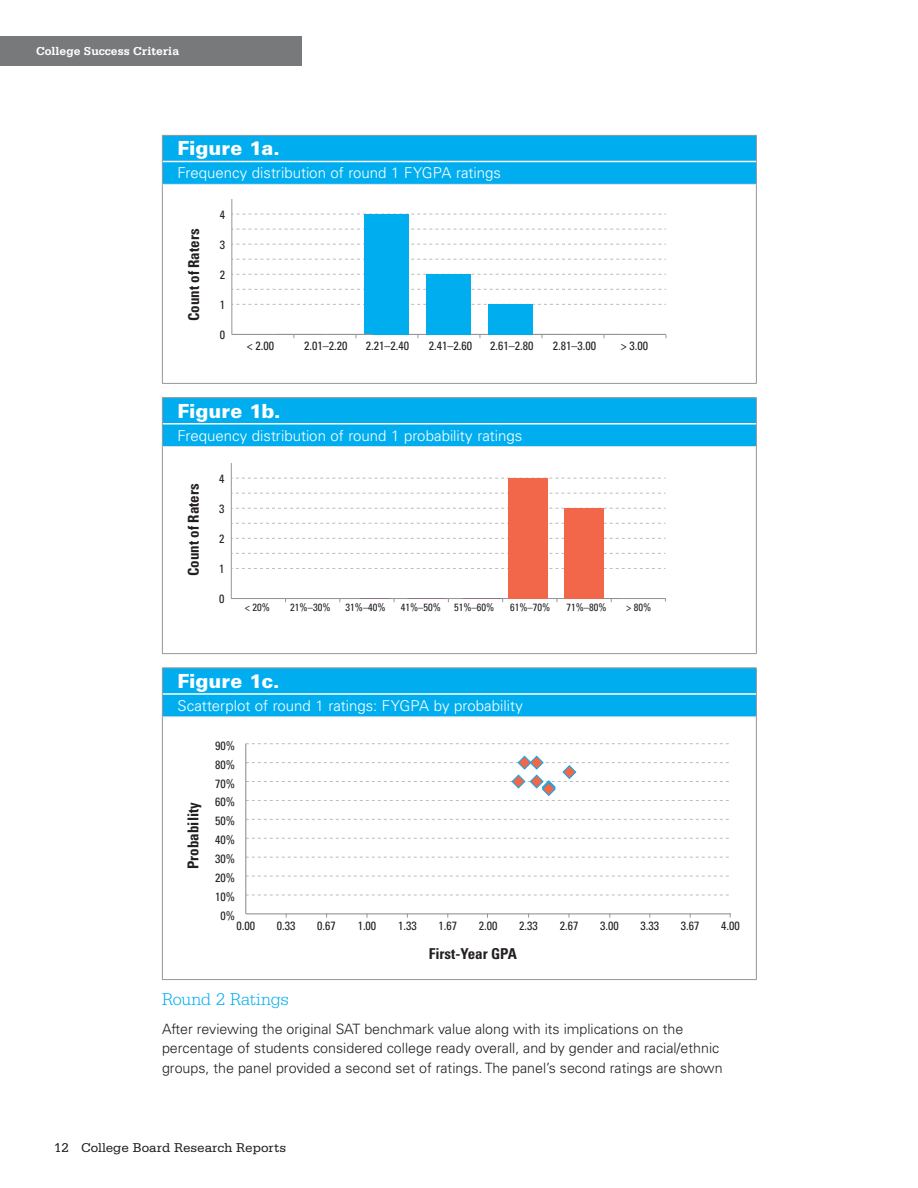
<style>
.page{position:relative;width:918px;height:1188px;background:#fff}
.page>*{position:absolute;margin:0;border:0;box-sizing:border-box;transform-origin:0 0}
.t1{font:900 19.5px "Univers LT Std";letter-spacing:-.005em;color:#fff}
.t2{font:300 18px "Serifa Std";letter-spacing:-.01em;color:#00aeef}
.t3{font:300 15px "Univers LT Std";color:#fff}
.t4{font:700 condensed 15px "Univers LT Std";color:#231f20}
.t5{font:300 14.25px/19.5px "Univers LT Std";color:#231f20}
.t6{font:13.5px "Serifa Std";color:#231f20}
.t7{font:700 12.15px "Serifa Std";color:#fff}
.t8{font:condensed 12px "Univers LT Std";color:#231f20}
.t9{font:condensed 10.5px "Univers LT Std";color:#231f20}
</style>
<div class="page">
<div style="left:0;top:36px;width:302px;height:30px;background:#77797b"></div>
<hr style="left:162px;top:184px;width:1px;height:199px;background:#949698">
<hr style="left:756px;top:184px;width:1px;height:199px;background:#949698">
<hr style="left:162px;top:383px;width:595px;height:1px;background:#949698">
<svg style="left:162px;top:135px;width:595px;height:49px;background:#0cb0ed"></svg>
<hr style="left:163px;top:184px;width:593px;height:1px;background:#e7e8e8">
<hr style="left:231px;top:199px;width:1px;height:135px;background:#949698">
<hr style="left:232px;top:334px;width:434px;height:1px;background:#949698">
<svg style="left:232px;top:304px;width:434px;height:1px"></svg>
<svg style="left:232px;top:289px;width:434px;height:1px"></svg>
<svg style="left:232px;top:274px;width:434px;height:1px"></svg>
<svg style="left:232px;top:259px;width:434px;height:1px"></svg>
<svg style="left:232px;top:244px;width:434px;height:1px"></svg>
<svg style="left:232px;top:229px;width:434px;height:1px"></svg>
<svg style="left:232px;top:214px;width:434px;height:1px"></svg>
<div style="left:488px;top:304px;width:44px;height:30px;background:#00aeef"></div>
<div style="left:427px;top:274px;width:44px;height:60px;background:#00aeef"></div>
<div style="left:364px;top:214px;width:45px;height:120px;background:#00aeef"></div>
<hr style="left:162px;top:397px;width:595px;height:1px;background:#949698">
<svg style="left:162px;top:398px;width:595px;height:49px;background:#0ab0ee"></svg>
<hr style="left:162px;top:447px;width:1px;height:206px;background:#949698">
<hr style="left:756px;top:447px;width:1px;height:206px;background:#949698">
<hr style="left:162px;top:653px;width:595px;height:1px;background:#949698">
<hr style="left:163px;top:446px;width:593px;height:1px;background:#e7e8e8">
<hr style="left:231px;top:463px;width:1px;height:136px;background:#949698">
<hr style="left:231px;top:598px;width:434px;height:1px;background:#949698">
<svg style="left:231px;top:568px;width:434px;height:1px"></svg>
<svg style="left:231px;top:553px;width:434px;height:1px"></svg>
<svg style="left:231px;top:538px;width:434px;height:1px"></svg>
<svg style="left:231px;top:523px;width:434px;height:1px"></svg>
<svg style="left:231px;top:508px;width:434px;height:1px"></svg>
<svg style="left:231px;top:493px;width:434px;height:1px"></svg>
<svg style="left:231px;top:478px;width:434px;height:1px"></svg>
<div style="left:565px;top:508px;width:39px;height:91px;background:#f26649"></div>
<div style="left:509px;top:478px;width:39px;height:121px;background:#f26649"></div>
<div style="left:162px;top:668px;width:595px;height:49px;background:#00aeef"></div>
<hr style="left:162px;top:717px;width:1px;height:262px;background:#949698">
<hr style="left:756px;top:717px;width:1px;height:262px;background:#949698">
<hr style="left:162px;top:979px;width:595px;height:1px;background:#949698">
<hr style="left:163px;top:693px;width:593px;height:2px;background:#fff">
<hr style="left:163px;top:716px;width:593px;height:1px;background:#e7e8e8">
<hr style="left:245px;top:744px;width:1px;height:170px;background:#949698">
<hr style="left:246px;top:913px;width:485px;height:1px;background:#949698">
<svg style="left:246px;top:895px;width:483px;height:1px"></svg>
<svg style="left:246px;top:876px;width:483px;height:1px"></svg>
<svg style="left:246px;top:857px;width:483px;height:1px"></svg>
<svg style="left:246px;top:838px;width:483px;height:1px"></svg>
<svg style="left:246px;top:819px;width:483px;height:1px"></svg>
<svg style="left:246px;top:743px;width:483px;height:1px"></svg>
<svg style="left:246px;top:755px;width:483px;height:46px"></svg>
<p class="t7" style="left:36px;top:44px;width:145px">College Success Criteria</p>
<h1 class="t1" style="left:177px;top:136px;width:104px">Figure 1a.</h1>
<p class="t3" style="left:177px;top:164px;width:325px">Frequency distribution of round 1 FYGPA ratings</p>
<p class="t4" style="left:185px;top:321px;width:94px;rotate:-90deg">Count of Raters</p>
<p class="t8" style="left:220px;top:207px;width:7px">4</p>
<p class="t8" style="left:220px;top:237px;width:7px">3</p>
<p class="t8" style="left:220px;top:267px;width:7px">2</p>
<p class="t8" style="left:220px;top:297px;width:7px">1</p>
<p class="t8" style="left:220px;top:327px;width:7px">0</p>
<p class="t8" style="left:247px;top:338px;width:29px">&lt; 2.00</p>
<p class="t8" style="left:304px;top:338px;width:45px">2.01–2.20</p>
<p class="t8" style="left:366px;top:338px;width:45px">2.21–2.40</p>
<p class="t8" style="left:429px;top:338px;width:45px">2.41–2.60</p>
<p class="t8" style="left:490px;top:338px;width:45px">2.61–2.80</p>
<p class="t8" style="left:553px;top:338px;width:45px">2.81–3.00</p>
<p class="t8" style="left:621px;top:338px;width:29px">&gt; 3.00</p>
<h1 class="t1" style="left:177px;top:399px;width:105px">Figure 1b.</h1>
<p class="t3" style="left:177px;top:426px;width:346px">Frequency distribution of round 1 probability ratings</p>
<p class="t4" style="left:184px;top:576px;width:94px;rotate:-90deg">Count of Raters</p>
<p class="t8" style="left:219px;top:471px;width:7px">4</p>
<p class="t8" style="left:219px;top:501px;width:7px">3</p>
<p class="t8" style="left:219px;top:531px;width:7px">2</p>
<p class="t8" style="left:219px;top:561px;width:7px">1</p>
<p class="t8" style="left:219px;top:591px;width:7px">0</p>
<p class="t9" style="left:245px;top:601px;width:27px">&lt; 20%</p>
<p class="t9" style="left:290px;top:601px;width:42px">21%–30%</p>
<p class="t9" style="left:346px;top:601px;width:42px">31%–40%</p>
<p class="t9" style="left:401px;top:601px;width:95px">41%–50% 51%–60%</p>
<p class="t9" style="left:510px;top:601px;width:42px">61%–70%</p>
<p class="t9" style="left:566px;top:601px;width:42px">71%–80%</p>
<p class="t9" style="left:626px;top:601px;width:27px">&gt; 80%</p>
<h1 class="t1" style="left:177px;top:669px;width:104px">Figure 1c.</h1>
<p class="t3" style="left:177px;top:697px;width:347px">Scatterplot of round 1 ratings: FYGPA by probability</p>
<p class="t8" style="left:215px;top:738px;width:21px">90%</p>
<p class="t8" style="left:215px;top:757px;width:21px">80%</p>
<p class="t4" style="left:184px;top:869px;width:68px;rotate:-90deg">Probability</p>
<p class="t8" style="left:215px;top:776px;width:21px">70%</p>
<p class="t8" style="left:215px;top:795px;width:21px">60%</p>
<p class="t8" style="left:215px;top:813px;width:21px">50%</p>
<p class="t8" style="left:215px;top:832px;width:21px">40%</p>
<p class="t8" style="left:215px;top:851px;width:21px">30%</p>
<p class="t8" style="left:215px;top:870px;width:21px">20%</p>
<p class="t8" style="left:215px;top:889px;width:21px">10%</p>
<p class="t8" style="left:221px;top:908px;width:16px">0%</p>
<p class="t8" style="left:236px;top:918px;width:20px">0.00</p>
<p class="t8" style="left:277px;top:918px;width:20px">0.33</p>
<p class="t8" style="left:317px;top:918px;width:20px">0.67</p>
<p class="t8" style="left:358px;top:918px;width:20px">1.00</p>
<p class="t8" style="left:398px;top:918px;width:20px">1.33</p>
<p class="t8" style="left:438px;top:918px;width:20px">1.67</p>
<p class="t8" style="left:479px;top:918px;width:20px">2.00</p>
<p class="t8" style="left:519px;top:918px;width:20px">2.33</p>
<p class="t8" style="left:560px;top:918px;width:20px">2.67</p>
<p class="t8" style="left:600px;top:918px;width:20px">3.00</p>
<p class="t8" style="left:641px;top:918px;width:20px">3.33</p>
<p class="t8" style="left:681px;top:918px;width:20px">3.67</p>
<p class="t8" style="left:721px;top:918px;width:20px">4.00</p>
<p class="t4" style="left:429px;top:945px;width:90px">First-Year GPA</p>
<p class="t2" style="left:162px;top:990px;width:128px">Round 2 Ratings</p>
<p class="t5" style="left:162px;top:1019px;width:562px">After reviewing the original SAT benchmark value along with its implications on the percentage of students considered college ready overall, and by gender and racial/ethnic groups, the panel provided a second set of ratings. The panel’s second ratings are shown</p>
<p class="t6" style="left:54px;top:1140px;width:234px">12 College Board Research Reports</p>
</div>
